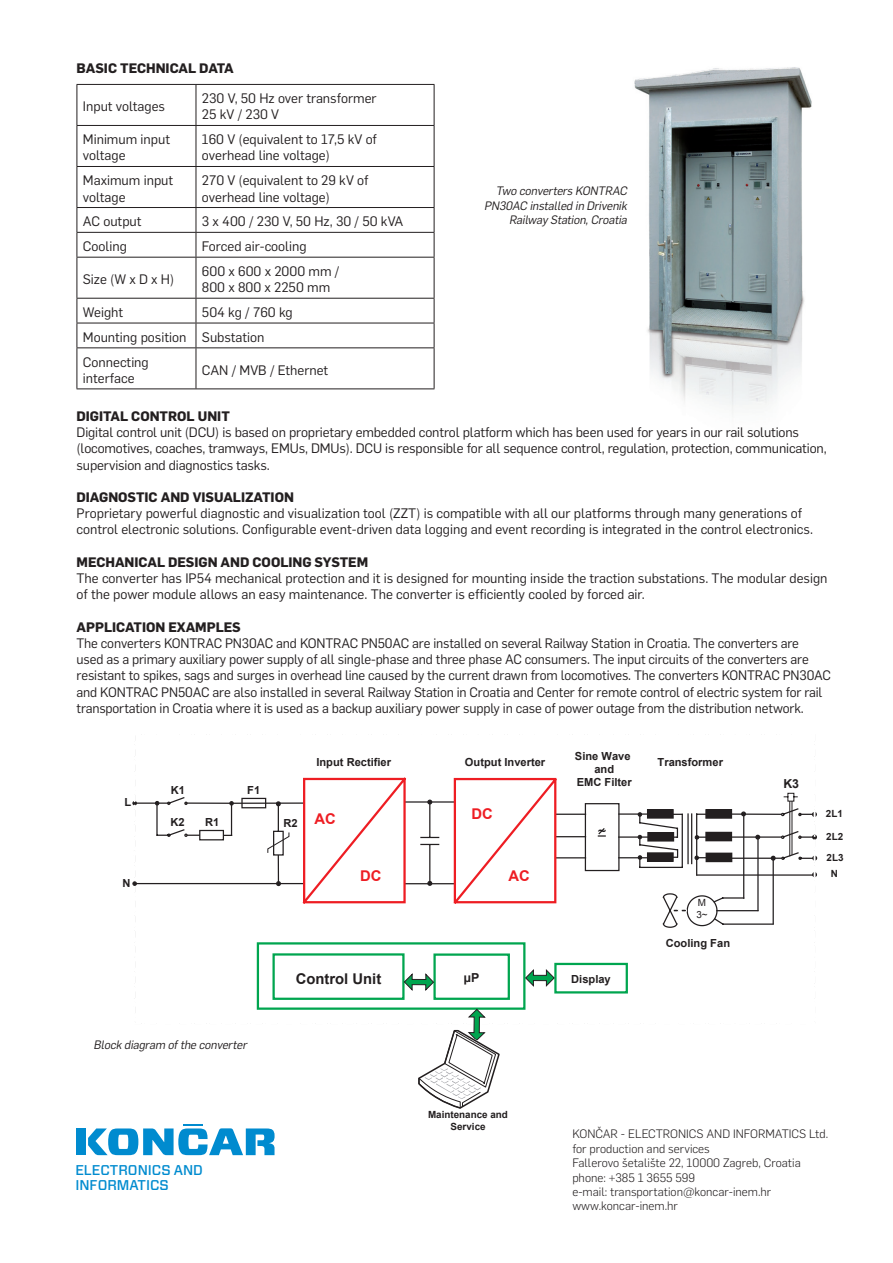
<style>
.page{position:relative;width:893px;height:1263px;background:#fff}
.page>*{position:absolute;margin:0;border:0;box-sizing:border-box;transform-origin:0 0}
.t1{font:700 14.85px "Arial";color:#231f20}
.t2{font:700 14.85px "Arial";color:#ee1d23}
.t3{font:14.85px "Arial";color:#231f20}
.t4{font:500 14.1px/14.7px "Forza";color:#008bcf}
.t5{font:13.5px/16.2px "Flama";letter-spacing:-.01em;color:#231f20}
.t6{font:700 13.5px "Flama";color:#231f20}
.t7{font:700 12.45px "Arial";color:#231f20}
.t8{font:300 12px/14.4px "Flama";color:#231f20}
.t9{font:italic 12px "Flama";color:#231f20}
.t10{font:700 11.1px/13.4px "Arial";color:#231f20;text-align:center}
.t11{font:700 9.9px/11.9px "Arial";color:#231f20;text-align:center}
.t12{font:9.9px/11.9px "Arial";color:#231f20}
</style>
<div class="page">
<img style="left:634px;top:67px;width:178px;height:346px">
<div style="left:77px;top:1128px;width:9px;height:27px;background:#008bcf"></div>
<hr style="left:183px;top:1124px;width:20px;height:2px;background:#008bcf">
<svg style="left:88px;top:1128px;width:187px;height:27px"></svg>
<hr style="left:77px;top:84px;width:119px;height:1px;background:#231f20">
<hr style="left:77px;top:85px;width:1px;height:40px;background:#231f20">
<hr style="left:196px;top:84px;width:238px;height:1px;background:#231f20">
<hr style="left:196px;top:85px;width:1px;height:40px;background:#231f20">
<hr style="left:434px;top:85px;width:1px;height:40px;background:#231f20">
<hr style="left:77px;top:125px;width:119px;height:1px;background:#231f20">
<hr style="left:77px;top:126px;width:1px;height:40px;background:#231f20">
<hr style="left:196px;top:125px;width:238px;height:1px;background:#231f20">
<hr style="left:196px;top:126px;width:1px;height:40px;background:#231f20">
<hr style="left:434px;top:126px;width:1px;height:40px;background:#231f20">
<hr style="left:77px;top:166px;width:119px;height:1px;background:#231f20">
<hr style="left:77px;top:167px;width:1px;height:40px;background:#231f20">
<hr style="left:196px;top:166px;width:238px;height:1px;background:#231f20">
<hr style="left:196px;top:167px;width:1px;height:40px;background:#231f20">
<hr style="left:434px;top:167px;width:1px;height:40px;background:#231f20">
<hr style="left:77px;top:207px;width:119px;height:1px;background:#231f20">
<hr style="left:196px;top:207px;width:238px;height:1px;background:#231f20">
<hr style="left:77px;top:232px;width:119px;height:1px;background:#231f20">
<svg style="left:77px;top:208px;width:1px;height:49px"></svg>
<hr style="left:196px;top:232px;width:238px;height:1px;background:#231f20">
<svg style="left:196px;top:208px;width:1px;height:49px"></svg>
<svg style="left:434px;top:208px;width:1px;height:49px"></svg>
<hr style="left:77px;top:257px;width:119px;height:1px;background:#231f20">
<hr style="left:77px;top:258px;width:1px;height:40px;background:#231f20">
<hr style="left:196px;top:257px;width:238px;height:1px;background:#231f20">
<hr style="left:196px;top:258px;width:1px;height:40px;background:#231f20">
<hr style="left:434px;top:258px;width:1px;height:40px;background:#231f20">
<hr style="left:77px;top:298px;width:119px;height:1px;background:#231f20">
<hr style="left:196px;top:298px;width:238px;height:1px;background:#231f20">
<hr style="left:77px;top:323px;width:119px;height:1px;background:#231f20">
<svg style="left:77px;top:299px;width:1px;height:48px"></svg>
<hr style="left:196px;top:323px;width:238px;height:1px;background:#231f20">
<svg style="left:196px;top:299px;width:1px;height:48px"></svg>
<svg style="left:434px;top:299px;width:1px;height:48px"></svg>
<hr style="left:77px;top:347px;width:119px;height:1px;background:#231f20">
<hr style="left:77px;top:348px;width:1px;height:40px;background:#231f20">
<hr style="left:196px;top:347px;width:238px;height:1px;background:#231f20">
<hr style="left:196px;top:348px;width:1px;height:40px;background:#231f20">
<hr style="left:434px;top:348px;width:1px;height:40px;background:#231f20">
<hr style="left:77px;top:388px;width:119px;height:1px;background:#231f20">
<hr style="left:196px;top:388px;width:238px;height:1px;background:#231f20">
<svg style="left:133px;top:734px;width:685px;height:375px"></svg>
<p class="t6" style="left:77px;top:59px;width:159px">BASIC TECHNICAL DATA</p>
<p class="t5" style="left:83px;top:98px;width:84px">Input voltages</p>
<p class="t5" style="left:202px;top:90px;width:176px">230 V, 50 Hz over transformer</p>
<p class="t5" style="left:202px;top:106px;width:79px">25 kV / 230 V</p>
<p class="t5" style="left:83px;top:131px;width:89px">Minimum input voltage</p>
<p class="t5" style="left:202px;top:131px;width:176px">160 V (equivalent to 17,5 kV of</p>
<p class="t5" style="left:202px;top:147px;width:129px">overhead line voltage)</p>
<p class="t5" style="left:83px;top:172px;width:92px">Maximum input voltage</p>
<p class="t5" style="left:202px;top:172px;width:168px">270 V (equivalent to 29 kV of</p>
<p class="t5" style="left:202px;top:188px;width:129px">overhead line voltage)</p>
<p class="t5" style="left:83px;top:213px;width:60px">AC output</p>
<p class="t5" style="left:202px;top:213px;width:203px">3 x 400 / 230 V, 50 Hz, 30 / 50 kVA</p>
<p class="t5" style="left:83px;top:237px;width:46px">Cooling</p>
<p class="t5" style="left:202px;top:237px;width:106px">Forced air-cooling</p>
<p class="t5" style="left:83px;top:270px;width:93px">Size (W x D x H)</p>
<p class="t5" style="left:202px;top:262px;width:139px">600 x 600 x 2000 mm /</p>
<p class="t5" style="left:202px;top:278px;width:130px">800 x 800 x 2250 mm</p>
<p class="t5" style="left:83px;top:303px;width:42px">Weight</p>
<p class="t5" style="left:202px;top:303px;width:92px">504 kg / 760 kg</p>
<p class="t5" style="left:83px;top:328px;width:105px">Mounting position</p>
<p class="t5" style="left:202px;top:328px;width:64px">Substation</p>
<p class="t5" style="left:83px;top:353px;width:67px">Connecting</p>
<p class="t5" style="left:83px;top:369px;width:53px">interface</p>
<p class="t5" style="left:202px;top:361px;width:128px">CAN / MVB / Ethernet</p>
<p class="t9" style="left:496px;top:183px;width:135px">Two converters KONTRAC</p>
<p class="t9" style="left:484px;top:197px;width:147px">PN30AC installed in Drivenik</p>
<p class="t9" style="left:509px;top:212px;width:122px">Railway Station,Croatia</p>
<p class="t6" style="left:77px;top:406px;width:155px">DIGITAL CONTROL UNIT</p>
<p class="t5" style="left:77px;top:423px;width:752px">Digital control unit (DCU) is based on proprietary embedded control platform which has been used for years in our rail solutions (locomotives, coaches, tramways, EMUs, DMUs). DCU is responsible for all sequence control, regulation, protection, communication, supervision and diagnostics tasks.</p>
<p class="t6" style="left:77px;top:487px;width:219px">DIAGNOSTIC AND VISUALIZATION</p>
<p class="t5" style="left:77px;top:504px;width:738px">Proprietary powerful diagnostic and visualization tool (ZZT) is compatible with all our platforms through many generations of control electronic solutions. Configurable event-driven data logging and event recording is integrated in the control electronics.</p>
<p class="t6" style="left:77px;top:552px;width:293px">MECHANICAL DESIGN AND COOLING SYSTEM</p>
<p class="t5" style="left:77px;top:569px;width:752px">The converter has IP54 mechanical protection and it is designed for mounting inside the traction substations. The modular design of the power module allows an easy maintenance. The converter is efficiently cooled by forced air.</p>
<p class="t6" style="left:77px;top:617px;width:166px">APPLICATION EXAMPLES</p>
<p class="t5" style="left:77px;top:634px;width:756px">The converters KONTRAC PN30AC and KONTRAC PN50AC are installed on several Railway Station in Croatia. The converters are<br>used as a primary auxiliary power supply of all single-phase and three phase AC consumers. The input circuits of the converters are resistant to spikes, sags and surges in overhead line caused by the current drawn from locomotives. The converters KONTRAC PN30AC and KONTRAC PN50AC are also installed in several Railway Station in Croatia and Center for remote control of electric system for rail transportation in Croatia where it is used as a backup auxiliary power supply in case of power outage from the distribution network.</p>
<p class="t10" style="left:124px;top:796px;width:8px">L</p>
<p class="t10" style="left:122px;top:877px;width:10px">N</p>
<p class="t10" style="left:171px;top:784px;width:16px">K1</p>
<p class="t10" style="left:170px;top:816px;width:16px">K2</p>
<p class="t10" style="left:205px;top:815px;width:16px">R1</p>
<p class="t10" style="left:247px;top:783px;width:14px">F1</p>
<p class="t10" style="left:283px;top:817px;width:16px">R2</p>
<p class="t10" style="left:316px;top:756px;width:76px">Input Rectifier</p>
<p class="t10" style="left:465px;top:756px;width:82px">Output Inverter</p>
<p class="t2" style="left:315px;top:809px;width:23px">AC</p>
<p class="t2" style="left:472px;top:803px;width:23px">DC</p>
<p class="t2" style="left:360px;top:866px;width:23px">DC</p>
<p class="t2" style="left:508px;top:866px;width:23px">AC</p>
<p class="t9" style="left:94px;top:1036px;width:157px">Block diagram ofthe converter</p>
<p class="t4" style="left:75px;top:1163px;width:129px">ELECTRONICS AND<br>INFORMATICS</p>
<p class="t1" style="left:296px;top:969px;width:87px">Control Unit</p>
<p class="t7" style="left:464px;top:969px;width:17px">µP</p>
<p class="t11" style="left:428px;top:1108px;width:81px">Maintenance and<br>Service</p>
<p class="t10" style="left:575px;top:749px;width:58px">Sine Wave and<br>EMC Filter</p>
<p class="t10" style="left:658px;top:756px;width:67px">Transformer</p>
<p class="t3" style="left:598px;top:821px;width:10px">~</p>
<p class="t10" style="left:571px;top:972px;width:41px">Display</p>
<p class="t12" style="left:696px;top:897px;width:13px">M<br>3~</p>
<p class="t10" style="left:666px;top:937px;width:66px">Cooling Fan</p>
<p class="t7" style="left:783px;top:775px;width:17px">K3</p>
<p class="t11" style="left:826px;top:808px;width:18px">2L1</p>
<p class="t11" style="left:826px;top:826px;width:19px;line-height:20.7px;text-align:left">2L2<br>2L3</p>
<p class="t11" style="left:831px;top:868px;width:9px">N</p>
<p class="t8" style="left:572px;top:1126px;width:257px">KONČAR - ELECTRONICS AND INFORMATICS Ltd. for production and services</p>
<p class="t8" style="left:572px;top:1155px;width:230px">Fallerovo šetalište 22, 10000 Zagreb, Croatia</p>
<p class="t8" style="left:572px;top:1169px;width:124px">phone: +385 1 3655 599</p>
<p class="t8" style="left:572px;top:1184px;width:200px">e-mail: transportation@koncar-inem.hr</p>
<p class="t8" style="left:572px;top:1198px;width:107px">www.koncar-inem.hr</p>
</div>
